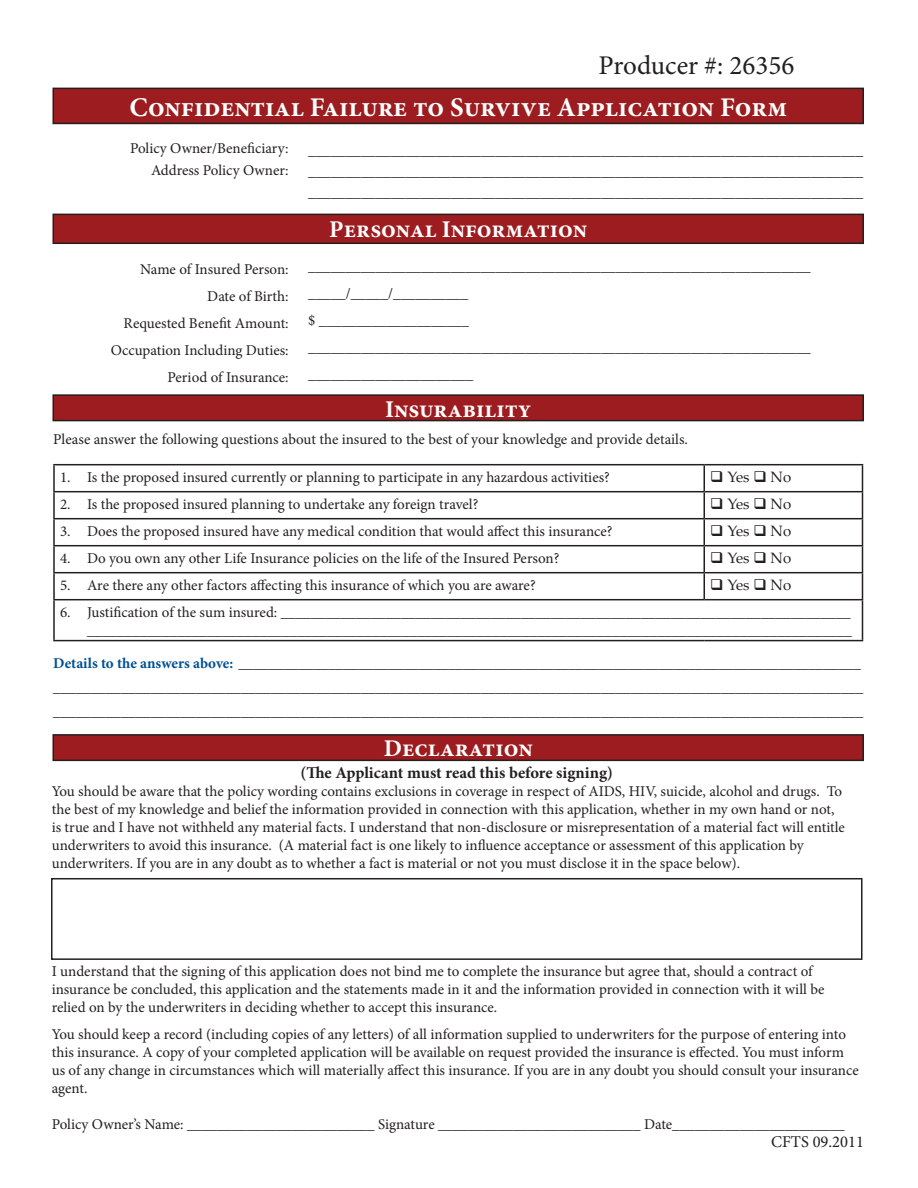
<style>
.page{position:relative;width:918px;height:1188px;background:#fff}
.page>*{position:absolute;margin:0;border:0;box-sizing:border-box;transform-origin:0 0}
.t1{font:700 27px "Minion Pro";color:#fff}
.t2{font:27px "Minion Pro";color:#231f20}
.t3{font:700 24px "Minion Pro";color:#fff}
.t4{font:700 16.5px "Minion Pro";letter-spacing:-.005em;color:#231f20}
.t5{font:16.5px "Minion Pro";color:#231f20}
.t6{font:15px/18px "Minion Pro";color:#231f20}
.t7{font:15px "Palatino Linotype";color:#231f20}
.s1{font-weight:700;color:#005194}
</style>
<div class="page">
<div style="left:53px;top:88px;width:810px;height:35px;background:#9d1c1f"></div>
<div style="left:52px;top:88px;width:812px;height:36px;border:2px solid #231f20"></div>
<div style="left:53px;top:214px;width:810px;height:29px;background:#9d1c1f"></div>
<div style="left:52px;top:214px;width:812px;height:30px;border:2px solid #231f20"></div>
<div style="left:53px;top:395px;width:810px;height:26px;background:#9d1c1f"></div>
<div style="left:52px;top:394px;width:812px;height:27px;border:2px solid #231f20"></div>
<hr style="left:53px;top:464px;width:651px;height:1px;background:#231f20">
<hr style="left:53px;top:465px;width:2px;height:26px;background:#231f20">
<hr style="left:704px;top:464px;width:159px;height:1px;background:#231f20">
<hr style="left:53px;top:491px;width:651px;height:1px;background:#231f20">
<hr style="left:53px;top:492px;width:2px;height:26px;background:#231f20">
<hr style="left:704px;top:491px;width:159px;height:1px;background:#231f20">
<hr style="left:53px;top:518px;width:651px;height:1px;background:#231f20">
<hr style="left:53px;top:519px;width:2px;height:26px;background:#231f20">
<hr style="left:704px;top:518px;width:159px;height:1px;background:#231f20">
<hr style="left:53px;top:545px;width:651px;height:1px;background:#231f20">
<hr style="left:53px;top:546px;width:2px;height:26px;background:#231f20">
<hr style="left:704px;top:545px;width:159px;height:1px;background:#231f20">
<hr style="left:53px;top:572px;width:651px;height:1px;background:#231f20">
<hr style="left:53px;top:573px;width:2px;height:26px;background:#231f20">
<hr style="left:704px;top:572px;width:159px;height:1px;background:#231f20">
<svg style="left:704px;top:465px;width:1px;height:134px"></svg>
<svg style="left:862px;top:465px;width:1px;height:134px"></svg>
<hr style="left:53px;top:599px;width:651px;height:1px;background:#231f20">
<hr style="left:53px;top:600px;width:2px;height:40px;background:#231f20">
<hr style="left:704px;top:599px;width:159px;height:1px;background:#231f20">
<hr style="left:862px;top:600px;width:1px;height:40px;background:#231f20">
<hr style="left:53px;top:640px;width:651px;height:1px;background:#231f20">
<hr style="left:704px;top:640px;width:159px;height:1px;background:#231f20">
<div style="left:53px;top:735px;width:810px;height:25px;background:#9d1c1f"></div>
<div style="left:52px;top:734px;width:812px;height:27px;border:2px solid #231f20"></div>
<div style="left:51px;top:878px;width:811px;height:82px;border:2px solid #231f20"></div>
<h1 class="t2" style="left:598px;top:47px;width:197px">Producer #: 26356</h1>
<h1 class="t1" style="left:129px;top:88px;width:659px">Confidential Failure to Survive Application Form</h1>
<p class="t6" style="left:130px;top:137px;width:160px;line-height:22.5px;text-align:right">Policy Owner/Beneficiary:<br>Address Policy Owner:</p>
<p class="t6" style="left:308px;top:140px;width:556px;line-height:21px;text-align:justify">__________________________________________________________________________ __________________________________________________________________________ __________________________________________________________________________</p>
<h2 class="t3" style="left:329px;top:212px;width:259px">Personal Information</h2>
<p class="t6" style="left:111px;top:256px;width:180px;line-height:27px;text-align:right">Name of Insured Person:<br>Date of Birth:<br>Requested Benefit Amount:<br>Occupation Including Duties:<br>Period of Insurance:</p>
<p class="t6" style="left:308px;top:253px;width:504px;line-height:27px">___________________________________________________________________ _____/_____/__________<br>$ ____________________ ___________________________________________________________________ ______________________</p>
<h2 class="t3" style="left:385px;top:392px;width:148px">Insurability</h2>
<p class="t6" style="left:53px;top:431px;width:636px">Please answer the following questions about the insured to the best of your knowledge and provide details.</p>
<p class="t6" style="left:60px;top:468px;width:551px">1. Is the proposed insured currently or planning to participate in any hazardous activities?</p>
<p class="t7" style="left:710px;top:467px;width:82px">❑ Yes ❑ No</p>
<p class="t6" style="left:60px;top:495px;width:420px">2. Is the proposed insured planning to undertake any foreign travel?</p>
<p class="t7" style="left:710px;top:494px;width:82px">❑ Yes ❑ No</p>
<p class="t6" style="left:60px;top:522px;width:554px">3. Does the proposed insured have any medical condition that would affect this insurance?</p>
<p class="t7" style="left:710px;top:521px;width:82px">❑ Yes ❑ No</p>
<p class="t6" style="left:60px;top:549px;width:501px">4. Do you own any other Life Insurance policies on the life of the Insured Person?</p>
<p class="t7" style="left:710px;top:548px;width:82px">❑ Yes ❑ No</p>
<p class="t6" style="left:60px;top:576px;width:477px">5. Are there any other factors affecting this insurance of which you are aware?</p>
<p class="t7" style="left:710px;top:575px;width:82px">❑ Yes ❑ No</p>
<p class="t6" style="left:60px;top:603px;width:793px;text-align:right">6. Justification of the sum insured: ____________________________________________________________________________ ______________________________________________________________________________________________________</p>
<p class="t6" style="left:53px;top:651px;width:811px;line-height:24px"><span class="s1">Details to the answers above:</span> ___________________________________________________________________________________ ____________________________________________________________________________________________________________ ____________________________________________________________________________________________________________</p>
<h2 class="t3" style="left:384px;top:732px;width:151px">Declaration</h2>
<p class="t4" style="left:301px;top:762px;width:314px">(The Applicant must read this before signing)</p>
<p class="t6" style="left:52px;top:783px;width:795px">You should be aware that the policy wording contains exclusions in coverage in respect of AIDS, HIV, suicide, alcohol and drugs. To the best of my knowledge and belief the information provided in connection with this application, whether in my own hand or not, is true and I have not withheld any material facts. I understand that non-disclosure or misrepresentation of a material fact will entitle underwriters to avoid this insurance. (A material fact is one likely to influence acceptance or assessment of this application by underwriters. If you are in any doubt as to whether a fact is material or not you must disclose it in the space below).</p>
<p class="t6" style="left:52px;top:963px;width:774px">I understand that the signing of this application does not bind me to complete the insurance but agree that, should a contract of insurance be concluded, this application and the statements made in it and the information provided in connection with it will be relied on by the underwriters in deciding whether to accept this insurance.</p>
<p class="t6" style="left:52px;top:1026px;width:809px">You should keep a record (including copies of any letters) of all information supplied to underwriters for the purpose of entering into this insurance. A copy of your completed application will be available on request provided the insurance is effected. You must inform us of any change in circumstances which will materially affect this insurance. If you are in any doubt you should consult your insurance agent.</p>
<p class="t6" style="left:52px;top:1116px;width:795px">Policy Owner’s Name: _________________________ Signature ___________________________ Date_______________________</p>
<p class="t5" style="left:771px;top:1131px;width:94px">CFTS 09.2011</p>
</div>
